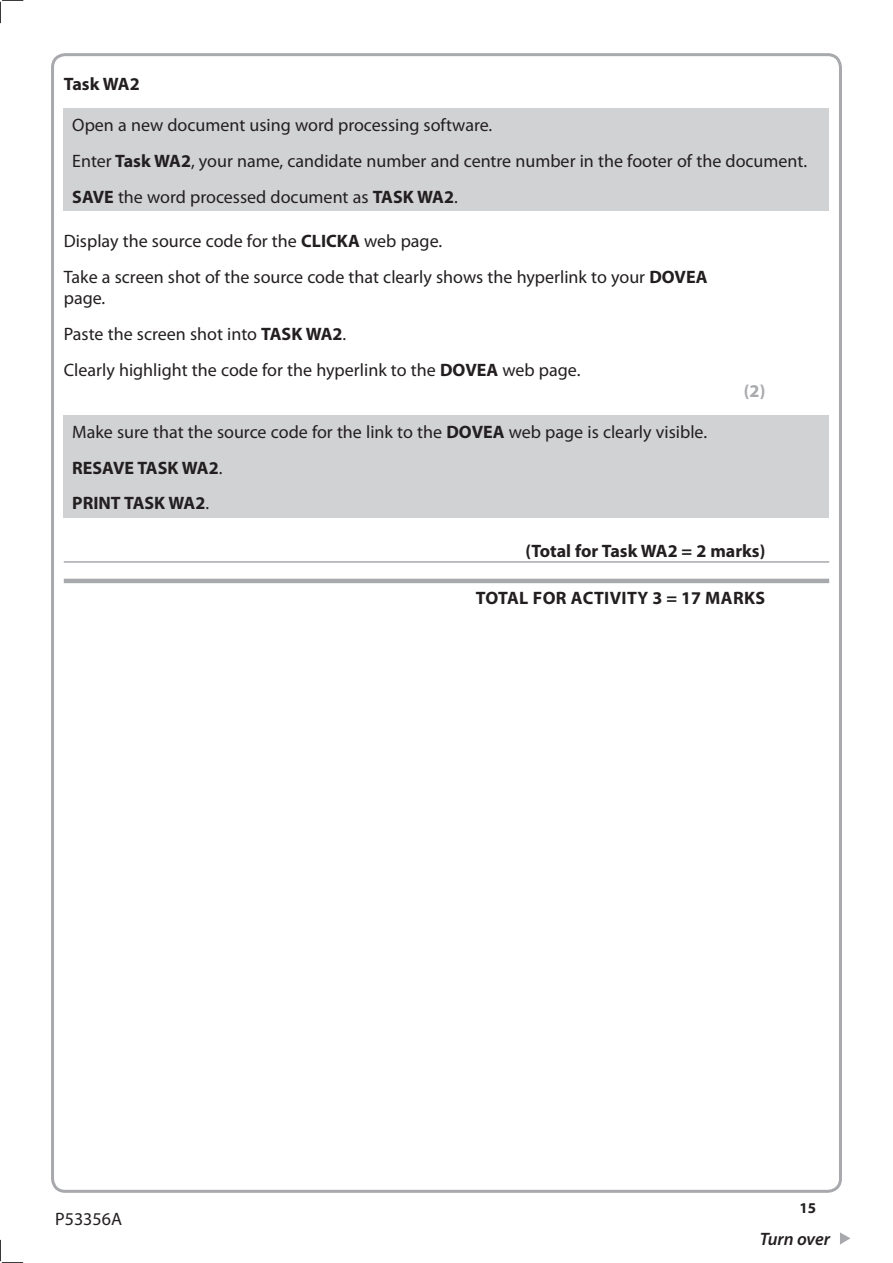
<style>
.page{position:relative;width:893px;height:1263px;background:#fff}
.page>*{position:absolute;margin:0;border:0;box-sizing:border-box;transform-origin:0 0}
.t1{font:18px/36px "Myriad Pro";color:#231f20}
.t2{font:700 18px "Myriad Pro";color:#231f20}
.t3{font:700 18px "Myriad Pro";letter-spacing:.02em;color:#231f20}
.t4{font:italic 600 18px "Myriad Pro";letter-spacing:-.005em;color:#231f20}
.t5{font:700 18px "Myriad Pro";color:#a8a9ad}
.t6{font:700 15px "Myriad Pro";color:#231f20}
.s1{font-weight:700}
</style>
<div class="page">
<svg style="left:0;top:0;width:23px;height:23px"></svg>
<svg style="left:0;top:1240px;width:23px;height:23px"></svg>
<svg style="left:840px;top:1232px;width:10px;height:12px"></svg>
<hr style="left:64px;top:561px;width:765px;height:2px;background:#a8a9ad">
<hr style="left:64px;top:579px;width:765px;height:4px;background:#a8a9ad">
<div style="left:64px;top:109px;width:765px;height:102px;background:#d1d2d4"></div>
<div style="left:64px;top:415px;width:765px;height:103px;background:#d1d2d4"></div>
<p class="t2" style="left:64px;top:74px;width:77px">Task WA2</p>
<p class="t1" style="left:72px;top:107px;width:736px">Open a new document using word processing software.<br>Enter <span class="s1">Task WA2</span>, your name, candidate number and centre number in the footer of the document.<br><span class="s1">SAVE</span> the word processed document as <span class="s1">TASK WA2</span>.</p>
<p class="t1" style="left:64px;top:223px;width:645px">Display the source code for the <span class="s1">CLICKA</span> web page.<br>Take a screen shot of the source code that clearly shows the hyperlink to your <span class="s1">DOVEA</span></p>
<p class="t1" style="left:64px;top:280px;width:518px">page.<br>Paste the screen shot into <span class="s1">TASK WA2</span>.<br>Clearly highlight the code for the hyperlink to the <span class="s1">DOVEA</span> web page.</p>
<p class="t5" style="left:744px;top:381px;width:23px">(2)</p>
<p class="t1" style="left:72px;top:414px;width:636px">Make sure that the source code for the link to the <span class="s1">DOVEA</span> web page is clearly visible.<br><span class="s1">RESAVE TASK WA2</span>.<br><span class="s1">PRINT TASK WA2</span>.</p>
<p class="t2" style="left:525px;top:541px;width:242px">(Total for Task WA2 = 2 marks)</p>
<p class="t3" style="left:476px;top:588px;width:291px">TOTAL FOR ACTIVITY 3 = 17 MARKS</p>
<p class="t1" style="left:55px;top:1202px;width:68px">P53356A</p>
<p class="t6" style="left:800px;top:1199px;width:18px">15</p>
<p class="t4" style="left:760px;top:1229px;width:72px">Turn over</p>
</div>
